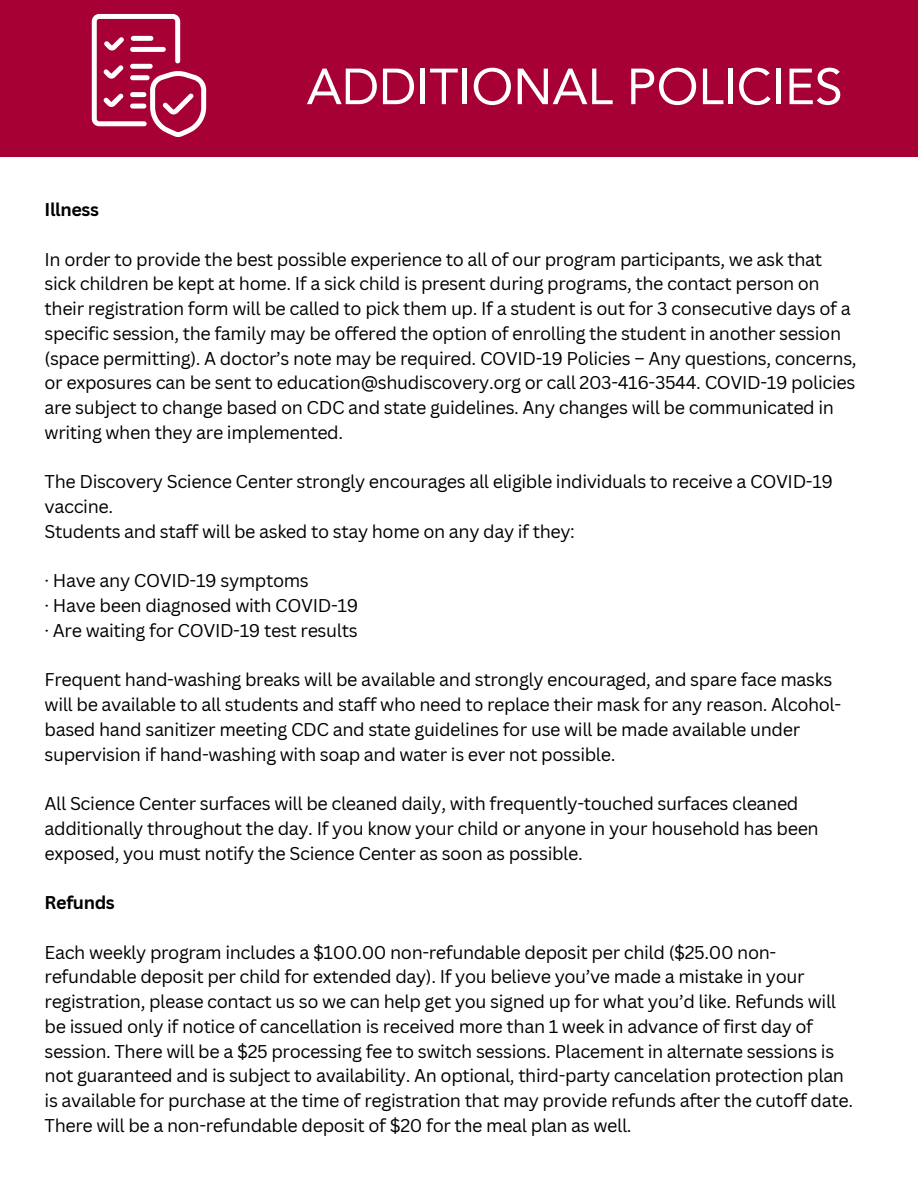
<style>
.page{position:relative;width:918px;height:1188px;background:#fff}
.page>*{position:absolute;margin:0;border:0;box-sizing:border-box;transform-origin:0 0}
.t1{font:50.25px "Avenir LT Pro";color:#fff}
.t2{font:18px/24.8px "Canva Sans";letter-spacing:-.02em;color:#000}
.t3{font:700 18px "Canva Sans";letter-spacing:-.02em;color:#000}
</style>
<div class="page">
<div style="left:0;top:0;width:918px;height:156px;background:#a70034"></div>
<svg style="left:92px;top:14px;width:114px;height:123px"></svg>
<h1 class="t1" style="left:307px;top:66px;width:538px">ADDITIONAL POLICIES</h1>
<p class="t3" style="left:45px;top:197px;width:56px">Illness</p>
<p class="t2" style="left:45px;top:246px;width:814px">In order to provide the best possible experience to all of our program participants, we ask that sick children be kept at home. If a sick child is present during programs, the contact person on their registration form will be called to pick them up. If a student is out for 3 consecutive days of a specific session, the family may be offered the option of enrolling the student in another session (space permitting). A doctor’s note may be required. COVID-19 Policies – Any questions, concerns, or exposures can be sent to education@shudiscovery.org or call 203-416-3544. COVID-19 policies are subject to change based on CDC and state guidelines. Any changes will be communicated in writing when they are implemented.</p>
<p class="t2" style="left:45px;top:469px;width:790px">The Discovery Science Center strongly encourages all eligible individuals to receive a COVID-19 vaccine.<br>Students and staff will be asked to stay home on any day if they:</p>
<p class="t2" style="left:45px;top:568px;width:315px">· Have any COVID-19 symptoms<br>· Have been diagnosed with COVID-19 · Are waiting for COVID-19 test results</p>
<p class="t2" style="left:45px;top:667px;width:798px">Frequent hand-washing breaks will be available and strongly encouraged, and spare face masks will be available to all students and staff who need to replace their mask for any reason. Alcohol&shy;based hand sanitizer meeting CDC and state guidelines for use will be made available under supervision if hand-washing with soap and water is ever not possible.</p>
<p class="t2" style="left:45px;top:791px;width:776px">All Science Center surfaces will be cleaned daily, with frequently-touched surfaces cleaned additionally throughout the day. If you know your child or anyone in your household has been exposed, you must notify the Science Center as soon as possible.</p>
<p class="t3" style="left:45px;top:890px;width:72px">Refunds</p>
<p class="t2" style="left:45px;top:939px;width:810px">Each weekly program includes a $100.00 non-refundable deposit per child ($25.00 non&shy;refundable deposit per child for extended day). If you believe you’ve made a mistake in your registration, please contact us so we can help get you signed up for what you’d like. Refunds will be issued only if notice of cancellation is received more than 1 week in advance of first day of session. There will be a $25 processing fee to switch sessions. Placement in alternate sessions is not guaranteed and is subject to availability. An optional, third-party cancelation protection plan is available for purchase at the time of registration that may provide refunds after the cutoff date.<br>There will be a non-refundable deposit of $20 for the meal plan as well.</p>
</div>
